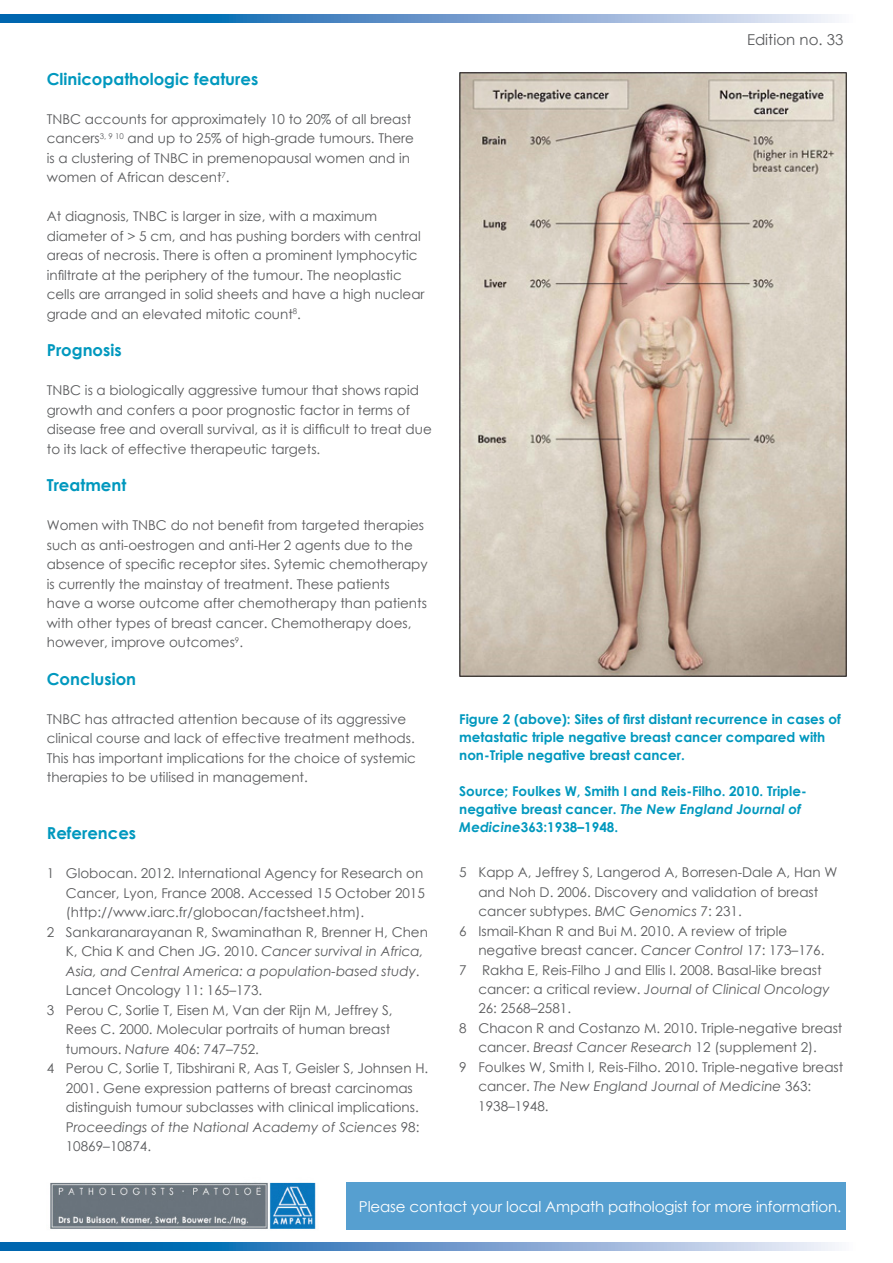
<style>
.page{position:relative;width:893px;height:1263px;background:#fff}
.page>*{position:absolute;margin:0;border:0;box-sizing:border-box;transform-origin:0 0}
.t1{font:700 16.5px "Century Gothic";color:#0098be}
.t2{font:15px "Century Gothic";letter-spacing:-.01em;color:#fff}
.t3{font:15px "Century Gothic";color:#58595b}
.t4{font:13.5px/19.5px "Century Gothic";color:#58595b}
.t5{font:700 13.5px/18px "Century Gothic";color:#0098be}
.t6{font:italic 13.5px "Century Gothic";color:#58595b}
.s1{font-style:normal}
.s2{font-style:italic}
</style>
<div class="page">
<svg style="left:0;top:1243px;width:835px;height:7px;background:#6399cb"></svg>
<div style="left:346px;top:1182px;width:499px;height:47px;background:#569fd0"></div>
<img style="left:50px;top:1182px;width:266px;height:47px">
<svg style="left:0;top:15px;width:835px;height:7px;background:#6399cb"></svg>
<img style="left:459px;top:72px;width:387px;height:604px">
<p class="t1" style="left:47px;top:66px;width:213px">Clinicopathologic features</p>
<p class="t4" style="left:47px;top:109px;width:369px">TNBC accounts for approximately 10 to 20% of all breast cancers<sup>3,</sup> <sup>9</sup> <sup>10</sup> and up to 25% of high-grade tumours. There is a clustering of TNBC in premenopausal women and in women of African descent<sup>7</sup>.</p>
<p class="t4" style="left:47px;top:206px;width:379px">At diagnosis, TNBC is larger in size, with a maximum diameter of &gt; 5 cm, and has pushing borders with central areas of necrosis. There is often a prominent lymphocytic infiltrate at the periphery of the tumour. The neoplastic cells are arranged in solid sheets and have a high nuclear grade and an elevated mitotic count<sup>8</sup>.</p>
<p class="t1" style="left:47px;top:338px;width:76px">Prognosis</p>
<p class="t4" style="left:47px;top:380px;width:387px">TNBC is a biologically aggressive tumour that shows rapid growth and confers a poor prognostic factor in terms of disease free and overall survival, as it is difficult to treat due to its lack of effective therapeutic targets.</p>
<p class="t1" style="left:47px;top:473px;width:81px">Treatment</p>
<p class="t4" style="left:47px;top:515px;width:382px">Women with TNBC do not benefit from targeted therapies such as anti-oestrogen and anti-Her 2 agents due to the absence of specific receptor sites. Sytemic chemotherapy is currently the mainstay of treatment. These patients<br>have a worse outcome after chemotherapy than patients with other types of breast cancer. Chemotherapy does, however, improve outcomes<sup>9</sup>.</p>
<p class="t1" style="left:47px;top:666px;width:91px">Conclusion</p>
<p class="t4" style="left:47px;top:709px;width:371px">TNBC has attracted attention because of its aggressive clinical course and lack of effective treatment methods.<br>This has important implications for the choice of systemic therapies to be utilised in management.</p>
<p class="t1" style="left:47px;top:821px;width:91px">References</p>
<p class="t4" style="left:47px;top:863px;width:378px">1 Globocan. 2012. International Agency for Research on</p>
<p class="t4" style="left:66px;top:883px;width:360px">Cancer, Lyon, France 2008. Accessed 15 October 2015</p>
<p class="t4" style="left:66px;top:902px;width:300px">(http://www.iarc.fr/globocan/factsheet.htm).</p>
<p class="t4" style="left:47px;top:922px;width:383px">2 Sankaranarayanan R, Swaminathan R, Brenner H, Chen</p>
<p class="t6" style="left:66px;top:942px;width:359px"><span class="s1">K, Chia K and Chen JG. 2010.</span> Cancer survival in Africa,</p>
<p class="t6" style="left:66px;top:961px;width:355px">Asia, and Central America: a population-based study<span class="s1">.</span></p>
<p class="t4" style="left:66px;top:980px;width:198px">Lancet Oncology 11: 165–173.</p>
<p class="t4" style="left:47px;top:1000px;width:347px">3 Perou C, Sorlie T, Eisen M, Van der Rijn M, Jeffrey S,</p>
<p class="t4" style="left:66px;top:1019px;width:326px">Rees C. 2000. Molecular portraits of human breast</p>
<p class="t4" style="left:66px;top:1039px;width:195px">tumours. <span class="s2">Nature</span> 406: 747–752.</p>
<p class="t4" style="left:47px;top:1058px;width:383px">4 Perou C, Sorlie T, Tibshirani R, Aas T, Geisler S, Johnsen H.</p>
<p class="t4" style="left:66px;top:1078px;width:348px">2001. Gene expression patterns of breast carcinomas</p>
<p class="t4" style="left:66px;top:1097px;width:354px">distinguish tumour subclasses with clinical implications.</p>
<p class="t6" style="left:66px;top:1117px;width:355px"><span class="s1">P</span>roceedings of the National Academy of Sciences <span class="s1">98:</span></p>
<p class="t4" style="left:66px;top:1136px;width:87px">10869–10874.</p>
<p class="t3" style="left:747px;top:29px;width:98px">Edition no. 33</p>
<p class="t5" style="left:459px;top:709px;width:383px">Figure 2 (above): Sites of first distant recurrence in cases of metastatic triple negative breast cancer compared with non-Triple negative breast cancer.</p>
<p class="t5" style="left:459px;top:781px;width:349px">Source; Foulkes W, Smith I and Reis-Filho. 2010. Triple&shy;negative breast cancer. <span class="s2">The New England Journal of<br>Medicine</span>363:1938–1948.</p>
<p class="t4" style="left:459px;top:862px;width:380px">5 Kapp A, Jeffrey S, Langerod A, Borresen-Dale A, Han W</p>
<p class="t4" style="left:478px;top:882px;width:342px">and Noh D. 2006. Discovery and validation of breast</p>
<p class="t4" style="left:478px;top:901px;width:265px">cancer subtypes. <span class="s2">BMC Genomics</span> 7: 231.</p>
<p class="t4" style="left:459px;top:921px;width:329px">6 Ismail-Khan R and Bui M. 2010. A review of triple</p>
<p class="t4" style="left:478px;top:940px;width:348px">negative breast cancer. <span class="s2">Cancer Control</span> 17: 173–176.</p>
<p class="t4" style="left:459px;top:960px;width:364px">7 Rakha E, Reis-Filho J and Ellis I. 2008. Basal-like breast</p>
<p class="t6" style="left:478px;top:980px;width:353px"><span class="s1">cancer: a critical review.</span> Journal of Clinical Oncology</p>
<p class="t4" style="left:478px;top:999px;width:94px">26: 2568–2581.</p>
<p class="t4" style="left:459px;top:1018px;width:385px">8 Chacon R and Costanzo M. 2010. Triple-negative breast</p>
<p class="t4" style="left:478px;top:1038px;width:340px">cancer. <span class="s2">Breast Cancer Research</span> 12 (supplement 2).</p>
<p class="t4" style="left:459px;top:1057px;width:386px">9 Foulkes W, Smith I, Reis-Filho. 2010. Triple-negative breast</p>
<p class="t6" style="left:478px;top:1077px;width:334px"><span class="s1">cancer.</span> The New England Journal of Medicine <span class="s1">363:</span></p>
<p class="t4" style="left:478px;top:1096px;width:72px">1938–1948.</p>
<p class="t2" style="left:359px;top:1196px;width:484px">Please contact your local Ampath pathologist for more information.</p>
</div>
